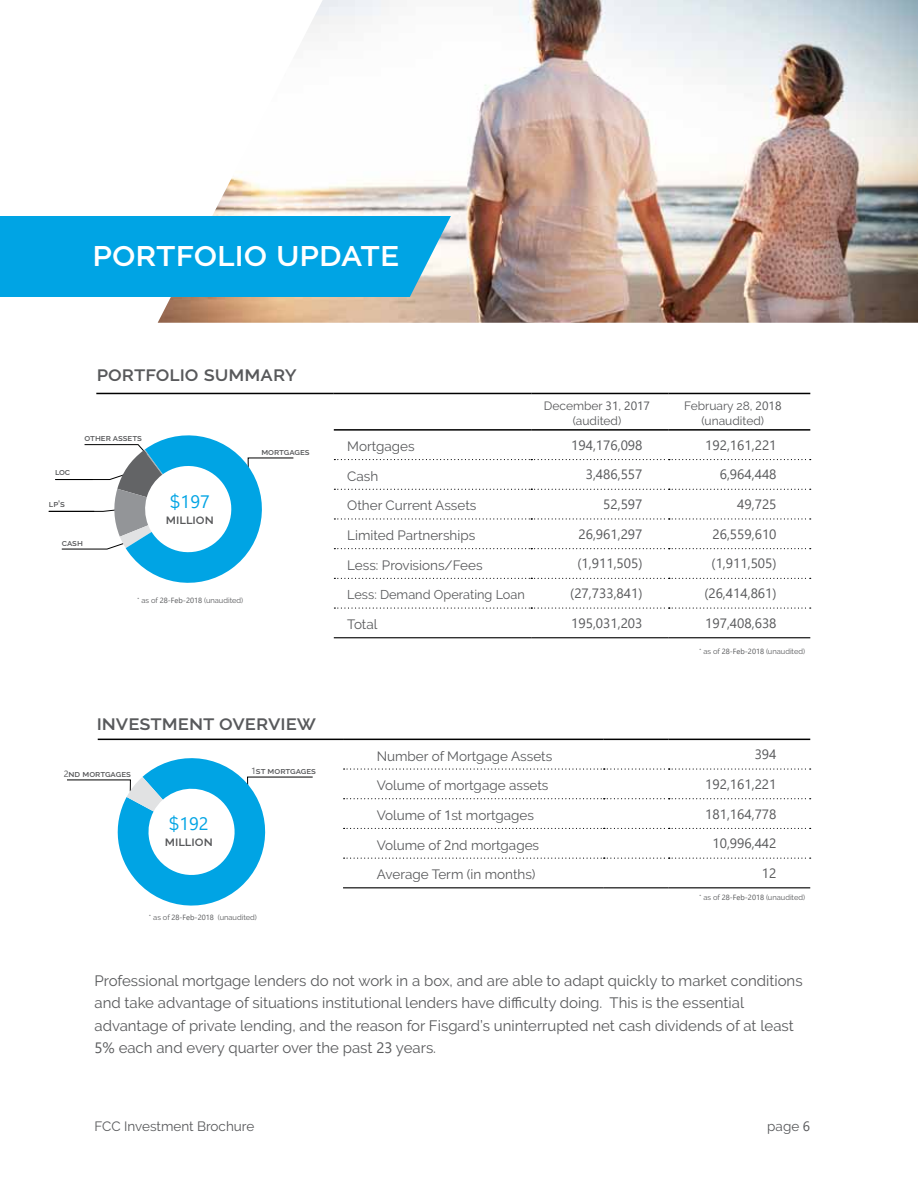
<style>
.page{position:relative;width:918px;height:1188px;background:#fff}
.page>*{position:absolute;margin:0;border:0;box-sizing:border-box;transform-origin:0 0}
.t1{font:600 36px "Raleway";color:#fff}
.t2{font:600 21px "Raleway";letter-spacing:.025em;color:#58595b}
.t3{font:18px "Segoe UI";color:#00a4e4}
.t4{font:15px/22.5px "Raleway";color:#58595b}
.t5{font:13.5px "Raleway";color:#58595b}
.t6{font:13.5px "Segoe UI";color:#58595b}
.t7{font:600 13.5px "Raleway";color:#58595b}
.t8{font:12.75px "Raleway";color:#58595b}
.t9{font:12px/14.4px "Raleway";color:#58595b;text-align:center}
.t10{font:600 9px "Raleway";color:#58595b}
.t11{font:7.5px "Raleway";color:#58595b}
.s1{font-family:"DINOT"}
.s2{font-family:"Segoe UI"}
.s3{font-family:"Segoe UI";font-weight:400}
</style>
<div class="page">
<svg style="left:334px;top:459px;width:477px;height:1px"></svg>
<svg style="left:334px;top:489px;width:477px;height:1px"></svg>
<svg style="left:334px;top:518px;width:477px;height:2px"></svg>
<svg style="left:334px;top:548px;width:477px;height:1px"></svg>
<svg style="left:334px;top:578px;width:477px;height:1px"></svg>
<svg style="left:334px;top:608px;width:477px;height:1px"></svg>
<hr style="left:334px;top:637px;width:197px;height:1px;background:#000">
<hr style="left:531px;top:637px;width:138px;height:1px;background:#000">
<hr style="left:669px;top:637px;width:141px;height:1px;background:#000">
<hr style="left:96px;top:393px;width:238px;height:1px;background:#000">
<hr style="left:334px;top:393px;width:197px;height:1px;background:#000">
<hr style="left:531px;top:393px;width:138px;height:1px;background:#000">
<hr style="left:669px;top:393px;width:141px;height:1px;background:#000">
<hr style="left:334px;top:429px;width:197px;height:2px;background:#000">
<hr style="left:531px;top:429px;width:138px;height:2px;background:#000">
<hr style="left:669px;top:429px;width:141px;height:2px;background:#000">
<svg style="left:344px;top:768px;width:467px;height:2px"></svg>
<svg style="left:344px;top:798px;width:467px;height:1px"></svg>
<svg style="left:344px;top:828px;width:467px;height:1px"></svg>
<svg style="left:344px;top:858px;width:467px;height:1px"></svg>
<hr style="left:343px;top:887px;width:261px;height:1px;background:#000">
<hr style="left:604px;top:887px;width:65px;height:1px;background:#000">
<hr style="left:669px;top:887px;width:141px;height:1px;background:#000">
<hr style="left:98px;top:739px;width:245px;height:1px;background:#000">
<hr style="left:343px;top:739px;width:261px;height:1px;background:#000">
<hr style="left:604px;top:739px;width:65px;height:1px;background:#000">
<hr style="left:669px;top:739px;width:141px;height:1px;background:#000">
<img style="left:158px;top:0;width:760px;height:323px">
<div style="left:0;top:216px;width:451px;height:81px;background:#00a4e4"></div>
<svg style="left:67px;top:758px;width:246px;height:148px"></svg>
<svg style="left:48px;top:435px;width:246px;height:148px"></svg>
<h1 class="t1" style="left:92px;top:233px;width:308px">portfolio update</h1>
<h2 class="t2" style="left:97px;top:362px;width:201px">portfolio summary</h2>
<p class="t10" style="left:55px;top:467px;width:17px">loc</p>
<p class="t10" style="left:49px;top:499px;width:17px">lp’s</p>
<p class="t10" style="left:85px;top:432px;width:59px">other assets</p>
<p class="t10" style="left:62px;top:538px;width:23px">cash</p>
<p class="t3" style="left:170px;top:485px;width:41px"><span class="s1">$</span>197</p>
<p class="t7" style="left:166px;top:512px;width:50px">million</p>
<p class="t10" style="left:261px;top:446px;width:50px">mortgages</p>
<p class="t11" style="left:137px;top:596px;width:108px">* as of <span class="s2">28-Feb</span>-<span class="s2">2018</span> (unaudited)</p>
<h2 class="t2" style="left:97px;top:710px;width:219px">investment overview</h2>
<p class="t10" style="left:64px;top:769px;width:69px"><span class="s3">2</span>nd mortgages</p>
<p class="t3" style="left:169px;top:807px;width:41px"><span class="s1">$</span>192</p>
<p class="t7" style="left:165px;top:834px;width:50px">million</p>
<p class="t10" style="left:251px;top:766px;width:66px"><span class="s3">1</span>st mortgages</p>
<p class="t11" style="left:149px;top:913px;width:109px">* as of <span class="s2">28-Feb</span>-<span class="s2">2018</span> (unaudited)</p>
<p class="t9" style="left:544px;top:399px;width:108px">December <span class="s2">31</span>, <span class="s2">2017 </span>(audited)</p>
<p class="t9" style="left:684px;top:399px;width:99px">February 28, <span class="s2">2018 </span>(unaudited)</p>
<p class="t5" style="left:347px;top:439px;width:69px">Mortgages</p>
<p class="t6" style="left:571px;top:432px;width:73px">194,176,098</p>
<p class="t6" style="left:705px;top:432px;width:73px">192,161,221</p>
<p class="t5" style="left:347px;top:468px;width:33px">Cash</p>
<p class="t6" style="left:586px;top:462px;width:58px">3,486,557</p>
<p class="t6" style="left:720px;top:462px;width:58px">6,964,448</p>
<p class="t5" style="left:347px;top:498px;width:131px">Other Current Assets</p>
<p class="t6" style="left:603px;top:492px;width:41px">52,597</p>
<p class="t6" style="left:737px;top:492px;width:41px">49,725</p>
<p class="t5" style="left:347px;top:528px;width:130px">Limited Partnerships</p>
<p class="t6" style="left:578px;top:521px;width:66px">26,961,297</p>
<p class="t6" style="left:713px;top:521px;width:66px">26,559,610</p>
<p class="t5" style="left:347px;top:557px;width:137px">Less: Provisions/Fees</p>
<p class="t6" style="left:578px;top:551px;width:66px">(1,911,505)</p>
<p class="t6" style="left:712px;top:551px;width:66px">(1,911,505)</p>
<p class="t8" style="left:347px;top:587px;width:179px">Less: Demand Operating Loan</p>
<p class="t6" style="left:570px;top:581px;width:74px">(27,733,841)</p>
<p class="t6" style="left:704px;top:581px;width:74px">(26,414,861)</p>
<p class="t5" style="left:347px;top:617px;width:32px">Total</p>
<p class="t6" style="left:571px;top:610px;width:73px">195,031,203</p>
<p class="t6" style="left:705px;top:610px;width:73px">197,408,638</p>
<p class="t11" style="left:699px;top:647px;width:108px">* as of <span class="s2">28-Feb</span>-<span class="s2">2018</span> (unaudited)</p>
<p class="t5" style="left:377px;top:748px;width:177px">Number of Mortgage Assets</p>
<p class="t6" style="left:755px;top:742px;width:23px">394</p>
<p class="t5" style="left:377px;top:778px;width:173px">Volume of mortgage assets</p>
<p class="t6" style="left:705px;top:771px;width:73px">192,161,221</p>
<p class="t5" style="left:377px;top:807px;width:159px">Volume of <span class="s2">1</span>st mortgages</p>
<p class="t6" style="left:705px;top:801px;width:73px">181,164,778</p>
<p class="t5" style="left:377px;top:837px;width:164px">Volume of <span class="s2">2</span>nd mortgages</p>
<p class="t6" style="left:712px;top:831px;width:66px">10,996,442</p>
<p class="t5" style="left:377px;top:867px;width:160px">Average Term (in months)</p>
<p class="t6" style="left:762px;top:860px;width:16px">12</p>
<p class="t11" style="left:699px;top:893px;width:108px">* as of <span class="s2">28-Feb</span>-<span class="s2">2018</span> (unaudited)</p>
<p class="t4" style="left:94px;top:969px;width:710px">Professional mortgage lenders do not work in a box, and are able to adapt quickly to market conditions and take advantage of situations institutional lenders have difficulty doing. This is the essential advantage of private lending, and the reason for Fisgard’s uninterrupted net cash dividends of at least <span class="s2">5%</span> each and every quarter over the past <span class="s2">23</span> years.</p>
<p class="t5" style="left:94px;top:1119px;width:161px">FCC Investment Brochure</p>
<p class="t5" style="left:767px;top:1119px;width:44px">page <span class="s2">6</span></p>
</div>
